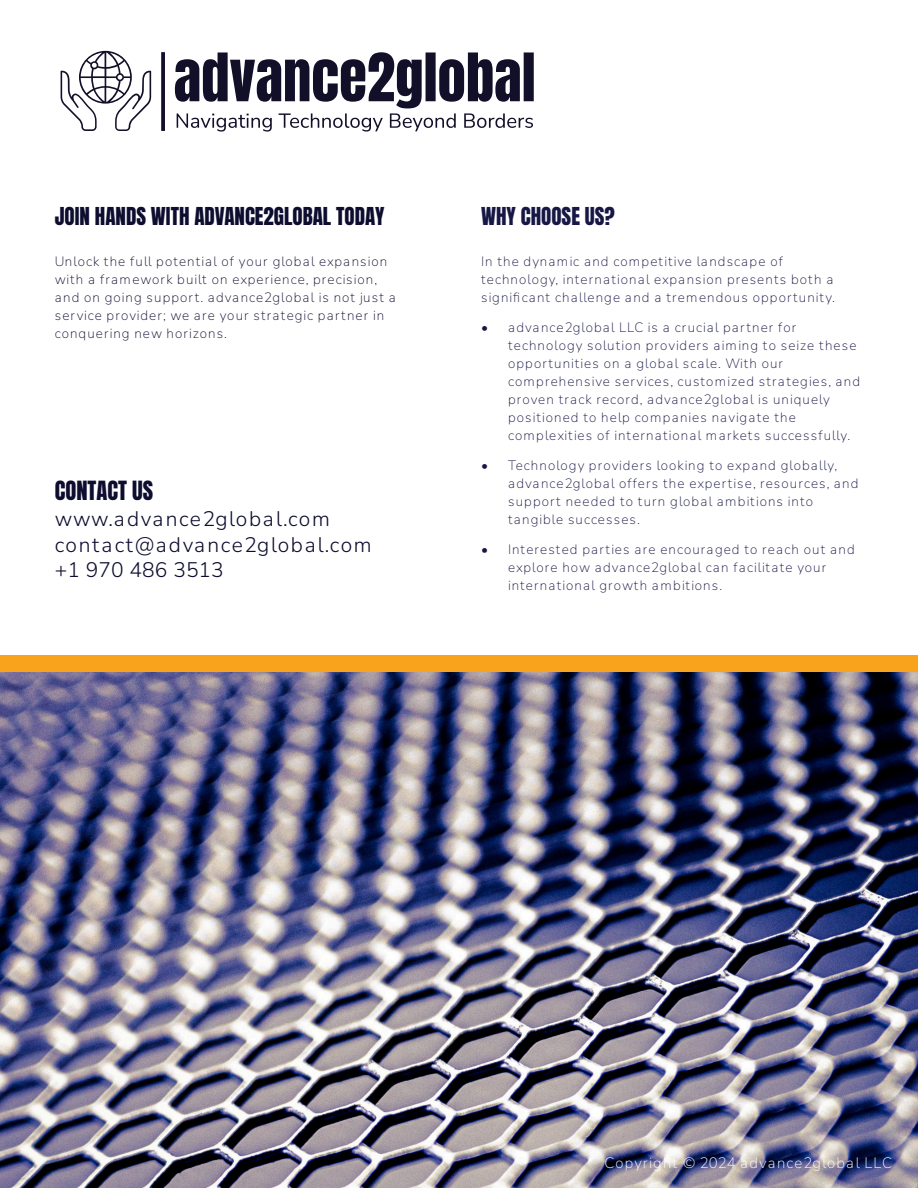
<style>
.page{position:relative;width:918px;height:1188px;background:#fff}
.page>*{position:absolute;margin:0;border:0;box-sizing:border-box;transform-origin:0 0}
.t1{font:22.5px "Anton";color:#0d0d2f}
.t2{font:300 21px "Nunito Sans";letter-spacing:.08em;color:#0d0d2f}
.t3{font:21px "Anton";color:#0d0d2f}
.t4{font:300 21px "Nunito Sans";color:#0d0d2f}
.t5{font:21px "Anton";color:#171745}
.t6{font:200 15px "Nunito Sans 12 pt";letter-spacing:.08em;color:#fff}
.t7{font:200 13.5px "Nunito Sans 12 pt";letter-spacing:.085em;color:#171745}
.t8{font:200 13.5px "Nunito Sans 12 pt";letter-spacing:.08em;color:#0d0d2f}
</style>
<div class="page">
<div style="left:0;top:656px;width:918px;height:76px;background:#f9a21c"></div>
<img style="left:0;top:672px;width:918px;height:516px">
<svg style="left:161px;top:52px;width:4px;height:79px"></svg>
<svg style="left:175px;top:52px;width:359px;height:80px"></svg>
<svg style="left:61px;top:51px;width:90px;height:80px"></svg>
<p class="t3" style="left:55px;top:201px;width:331px">JOIN HANDS WITH ADVANCE2GLOBAL TODAY</p>
<p class="t5" style="left:481px;top:201px;width:135px">WHY CHOOSE US?</p>
<p class="t7" style="left:481px;top:252px;width:303px">In the dynamic and competitive landscape of</p>
<p class="t7" style="left:481px;top:270px;width:354px">technology, international expansion presents both a</p>
<p class="t7" style="left:481px;top:288px;width:355px">significant challenge and a tremendous opportunity.</p>
<p class="t7" style="left:481px;top:318px;width:317px">• advance2global LLC is a crucial partner for</p>
<p class="t7" style="left:508px;top:336px;width:350px">technology solution providers aiming to seize these</p>
<p class="t7" style="left:508px;top:354px;width:276px">opportunities on a global scale. With our</p>
<p class="t7" style="left:508px;top:372px;width:353px">comprehensive services, customized strategies, and</p>
<p class="t7" style="left:508px;top:390px;width:324px">proven track record, advance2global is uniquely</p>
<p class="t7" style="left:508px;top:408px;width:289px">positioned to help companies navigate the</p>
<p class="t7" style="left:508px;top:426px;width:344px">complexities of international markets successfully.</p>
<p class="t7" style="left:481px;top:456px;width:358px">• Technology providers looking to expand globally,</p>
<p class="t7" style="left:508px;top:474px;width:352px">advance2global offers the expertise, resources, and</p>
<p class="t7" style="left:508px;top:492px;width:306px">support needed to turn global ambitions into</p>
<p class="t7" style="left:508px;top:510px;width:133px">tangible successes.</p>
<p class="t7" style="left:481px;top:540px;width:375px">• Interested parties are encouraged to reach out and</p>
<p class="t7" style="left:508px;top:558px;width:319px">explore how advance2global can facilitate your</p>
<p class="t7" style="left:508px;top:576px;width:216px">international growth ambitions.</p>
<p class="t8" style="left:55px;top:252px;width:334px">Unlock the full potential of your global expansion</p>
<p class="t8" style="left:55px;top:270px;width:324px">with a framework built on experience, precision,</p>
<p class="t8" style="left:55px;top:288px;width:343px">and on going support. advance2global is not just a</p>
<p class="t8" style="left:55px;top:306px;width:331px">service provider; we are your strategic partner in</p>
<p class="t8" style="left:55px;top:324px;width:174px">conquering new horizons.</p>
<p class="t1" style="left:55px;top:474px;width:100px">CONTACT US</p>
<p class="t2" style="left:55px;top:505px;width:277px">www.advance2global.com</p>
<p class="t2" style="left:55px;top:531px;width:318px">contact@advance2global.com</p>
<p class="t4" style="left:55px;top:556px;width:171px">+1 970 486 3513</p>
<p class="t6" style="left:605px;top:1153px;width:289px">Copyright © 2024 advance2global LLC</p>
</div>
